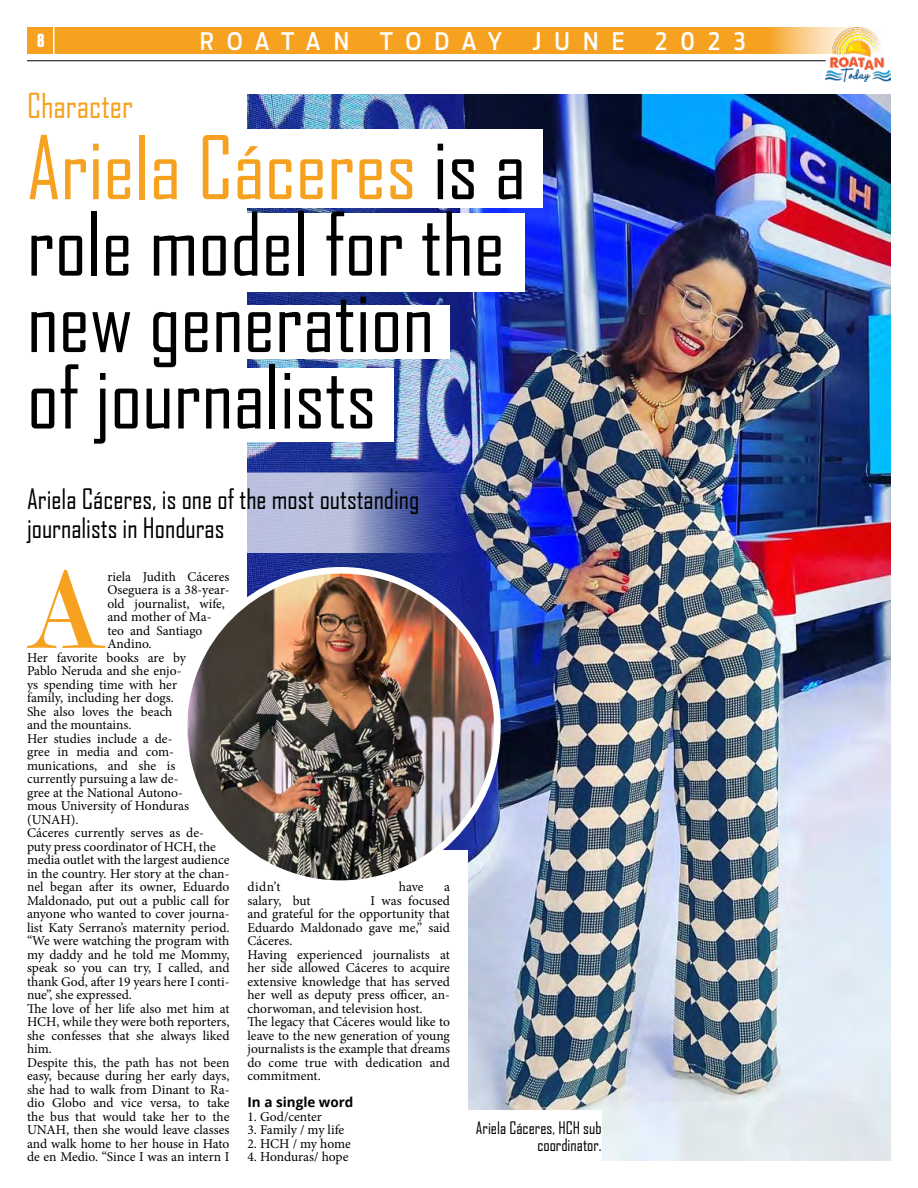
<style>
.page{position:relative;width:918px;height:1188px;background:#fff}
.page>*{position:absolute;margin:0;border:0;box-sizing:border-box;transform-origin:0 0}
.t1{font:113.7px "Modern 20 BT Roman B";color:#f6a120}
.t2{font:84px/76.5px "Agency FB";color:#000}
.t3{font:33px "Agency FB";color:#f6a120}
.t4{font:27px/28.5px "Agency FB";color:#000}
.t5{font:500 condensed 24px "Ford Antenna";letter-spacing:.55em;color:#fff}
.t6{font:18px "Ford Antenna Black Cmp";color:#fff}
.t7{font:16.5px/16.5px "Agency FB";color:#000;text-align:right}
.t8{font:13.5px/13.5px "Minion Pro";color:#000}
.t9{font:700 13.5px "Open Sans";color:#000}
.s1{color:#f6a120}
</style>
<div class="page">
<img style="left:248px;top:94px;width:643px;height:1067px">
<div style="left:27px;top:27px;width:864px;height:27px;background:#f6a120"></div>
<hr style="left:53px;top:27px;width:2px;height:27px;background:#fff">
<hr style="left:27px;top:60px;width:799px;height:1px;background:#020203">
<img style="left:826px;top:27px;width:65px;height:54px">
<svg style="left:247px;top:472px;width:231px;height:82px;background:#7d87bf"></svg>
<div style="left:468px;top:1111px;width:134px;height:50px;background:#fff"></div>
<div style="left:230px;top:129px;width:313px;height:79px;background:#fff"></div>
<div style="left:230px;top:213px;width:295px;height:79px;background:#fff"></div>
<div style="left:230px;top:305px;width:220px;height:54px;background:#fff"></div>
<div style="left:230px;top:368px;width:164px;height:74px;background:#fff"></div>
<div style="left:243px;top:850px;width:225px;height:311px;background:#fff"></div>
<img style="left:184px;top:570px;width:313px;height:314px;border-radius:157px">
<div style="left:181px;top:567px;width:320px;height:320px;border:7px solid #fff;border-radius:50%"></div>
<h3 class="t6" style="left:37px;top:25px;width:9px">8</h3>
<h3 class="t5" style="left:200px;top:20px;width:151px">ROATAN</h3>
<h3 class="t5" style="left:380px;top:20px;width:124px">TODAY</h3>
<h3 class="t5" style="left:533px;top:20px;width:93px">JUNE</h3>
<h3 class="t5" style="left:655px;top:20px;width:92px">2023</h3>
<h3 class="t3" style="left:27px;top:85px;width:107px">Character</h3>
<h2 class="t2" style="left:27px;top:128px;width:500px"><span class="s1">Ariela Cáceres</span> is a role model for the new generation<br>of journalists</h2>
<h3 class="t4" style="left:27px;top:484px;width:394px">Ariela Cáceres, is one of the most outstanding journalists in Honduras</h3>
<h1 class="t1" style="left:25px;top:540px;width:84px">A</h1>
<p class="t8" style="left:107px;top:570px;width:124px">riela Judith Cáceres</p>
<p class="t8" style="left:107px;top:583px;width:124px">Oseguera is a 38-year-</p>
<p class="t8" style="left:107px;top:597px;width:119px">old journalist, wife,</p>
<p class="t8" style="left:107px;top:610px;width:106px">and mother of Ma-</p>
<p class="t8" style="left:107px;top:624px;width:97px">teo and Santiago</p>
<p class="t8" style="left:107px;top:637px;width:46px">Andino.</p>
<p class="t8" style="left:27px;top:651px;width:161px">Her favorite books are by</p>
<p class="t8" style="left:27px;top:664px;width:156px">Pablo Neruda and she enjo-</p>
<p class="t8" style="left:27px;top:678px;width:152px">ys spending time with her</p>
<p class="t8" style="left:27px;top:691px;width:149px">family, including her dogs.</p>
<p class="t8" style="left:27px;top:705px;width:147px">She also loves the beach</p>
<p class="t8" style="left:27px;top:718px;width:106px">and the mountains.</p>
<p class="t8" style="left:27px;top:732px;width:147px">Her studies include a de-</p>
<p class="t8" style="left:27px;top:745px;width:149px">gree in media and com-</p>
<p class="t8" style="left:27px;top:759px;width:150px">munications, and she is</p>
<p class="t8" style="left:27px;top:772px;width:153px">currently pursuing a law de-</p>
<p class="t8" style="left:27px;top:786px;width:157px">gree at the National Autono-</p>
<p class="t8" style="left:27px;top:799px;width:164px">mous University of Honduras</p>
<p class="t8" style="left:27px;top:813px;width:53px">(UNAH).</p>
<p class="t8" style="left:27px;top:826px;width:178px">Cáceres currently serves as de-</p>
<p class="t8" style="left:27px;top:840px;width:191px">puty press coordinator of HCH, the</p>
<p class="t8" style="left:27px;top:853px;width:204px">media outlet with the largest audience</p>
<p class="t8" style="left:27px;top:867px;width:204px">in the country. Her story at the chan-</p>
<p class="t8" style="left:27px;top:880px;width:204px">nel began after its owner, Eduardo</p>
<p class="t8" style="left:27px;top:894px;width:204px">Maldonado, put out a public call for</p>
<p class="t8" style="left:27px;top:907px;width:204px">anyone who wanted to cover journa-</p>
<p class="t8" style="left:27px;top:921px;width:204px">list Katy Serrano’s maternity period.</p>
<p class="t8" style="left:27px;top:934px;width:204px">“We were watching the program with</p>
<p class="t8" style="left:27px;top:948px;width:204px">my daddy and he told me Mommy,</p>
<p class="t8" style="left:27px;top:961px;width:204px">speak so you can try, I called, and</p>
<p class="t8" style="left:27px;top:975px;width:204px">thank God, after 19 years here I conti-</p>
<p class="t8" style="left:27px;top:988px;width:106px">nue”, she expressed.</p>
<p class="t8" style="left:27px;top:1002px;width:204px">The love of her life also met him at</p>
<p class="t8" style="left:27px;top:1015px;width:204px">HCH, while they were both reporters,</p>
<p class="t8" style="left:27px;top:1029px;width:204px">she confesses that she always liked</p>
<p class="t8" style="left:27px;top:1042px;width:26px">him.</p>
<p class="t8" style="left:27px;top:1056px;width:204px">Despite this, the path has not been</p>
<p class="t8" style="left:27px;top:1069px;width:204px">easy, because during her early days,</p>
<p class="t8" style="left:27px;top:1083px;width:204px">she had to walk from Dinant to Ra-</p>
<p class="t8" style="left:27px;top:1096px;width:204px">dio Globo and vice versa, to take</p>
<p class="t8" style="left:27px;top:1110px;width:204px">the bus that would take her to the</p>
<p class="t8" style="left:27px;top:1123px;width:204px">UNAH, then she would leave classes</p>
<p class="t8" style="left:27px;top:1137px;width:204px">and walk home to her house in Hato</p>
<p class="t8" style="left:27px;top:1150px;width:204px">de en Medio. “Since I was an intern I</p>
<p class="t8" style="left:248px;top:880px;width:34px">didn’t</p>
<p class="t8" style="left:399px;top:880px;width:26px">have</p>
<p class="t8" style="left:444px;top:880px;width:7px">a</p>
<p class="t8" style="left:248px;top:894px;width:65px">salary, but</p>
<p class="t8" style="left:248px;top:894px;width:204px;text-indent:123px">I was focused and grateful for the opportunity that<br>Eduardo Maldonado gave me,” said<br>Cáceres.<br>Having experienced journalists at her side allowed Cáceres to acquire extensive knowledge that has served her well as deputy press officer, an&shy;chorwoman, and television host.<br>The legacy that Cáceres would like to leave to the new generation of young journalists is the example that dreams do come true with dedication and commitment.</p>
<p class="t9" style="left:248px;top:1093px;width:108px">In a single word</p>
<p class="t8" style="left:248px;top:1110px;width:76px">1. God/center</p>
<p class="t8" style="left:248px;top:1123px;width:98px">3. Family / my life</p>
<p class="t8" style="left:248px;top:1137px;width:105px">2. HCH / my home</p>
<p class="t8" style="left:248px;top:1150px;width:103px">4. Honduras/ hope</p>
<p class="t7" style="left:476px;top:1119px;width:127px">Ariela Cáceres, HCH sub coordinator.</p>
</div>
